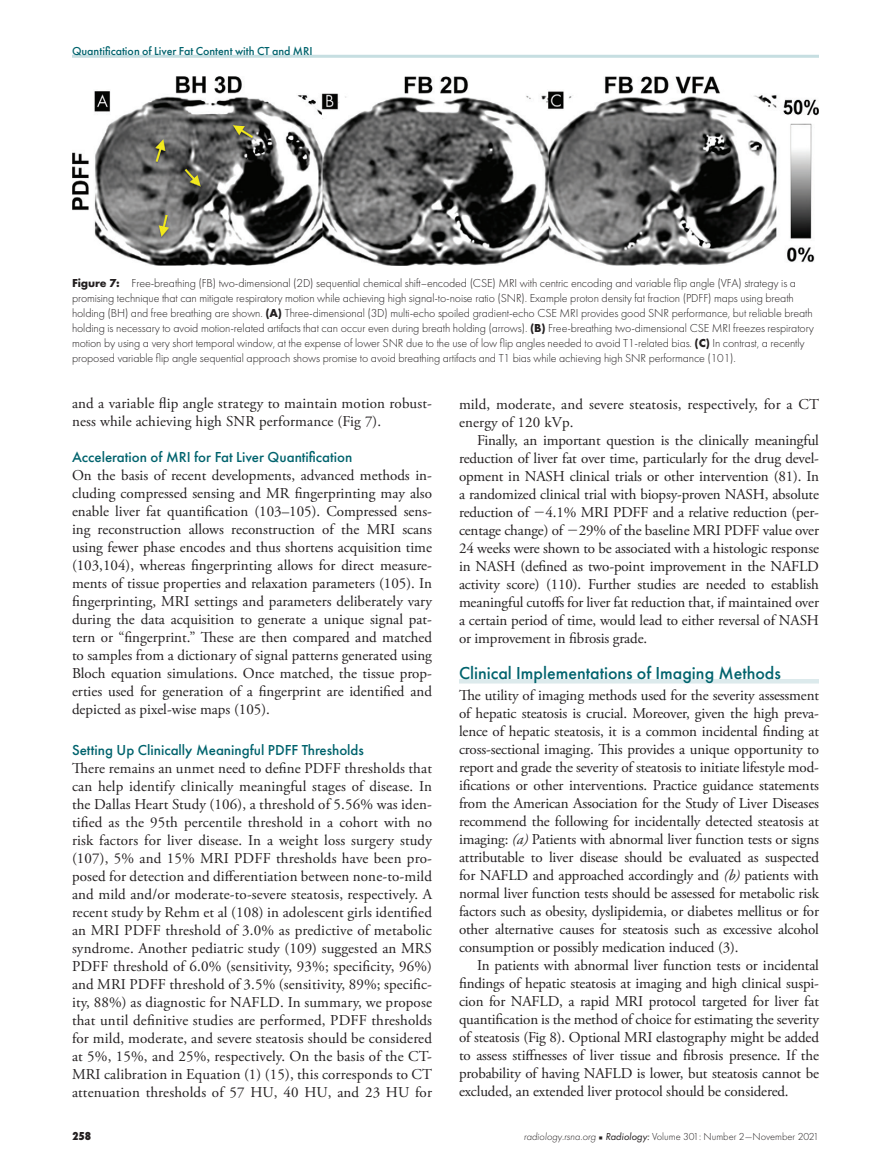
<style>
.page{position:relative;width:891px;height:1175px;background:#fff}
.page>*{position:absolute;margin:0;border:0;box-sizing:border-box;transform-origin:0 0}
.t1{font:500 18px "Futura PT";color:#00636d}
.t2{font:15px/18px "Adobe Garamond Pro";color:#231f20;text-align:justify}
.t3{font:500 15px "Futura PT";color:#00636d}
.t4{font:300 12px/15px "Futura PT";letter-spacing:-.01em;color:#231f20}
.t5{font:500 12px "Futura PT";color:#00636d}
.t6{font:800 12px "Futura PT Cond";color:#231f20}
.t7{font:300 10.5px "Futura PT";color:#231f20}
.s1{font-weight:700}
.s2{font-family:"Universal Greekwith Math Pi"}
.s3{font-style:italic}
.s4{font-family:"Universal Newswith Comm Pi";font-weight:400;font-size:6px}
.s5{font-weight:400;font-style:italic}
</style>
<div class="page">
<hr style="left:72px;top:55px;width:747px;height:3px;background:#c6dee1">
<hr style="left:459px;top:679px;width:360px;height:4px;background:#dceaec">
<img style="left:72px;top:76px;width:747px;height:190px">
<p class="t5" style="left:72px;top:44px;width:242px">Quantification of Liver Fat Content with CT and MRI</p>
<p class="t4" style="left:72px;top:275px;width:743px"><span class="s1">Figure 7:</span> Free-breathing (FB) two-dimensional (2D) sequential chemical shift–encoded (CSE) MRI with centric encoding and variable flip angle (VFA) strategy is a promising technique that can mitigate respiratory motion while achieving high signal-to-noise ratio (SNR). Example proton density fat fraction (PDFF) maps using breath holding (BH) and free breathing are shown. <span class="s1">(A)</span> Three-dimensional (3D) multi-echo spoiled gradient-echo CSE MRI provides good SNR performance, but reliable breath holding is necessary to avoid motion-related artifacts that can occur even during breath holding (arrows). <span class="s1">(B)</span> Free-breathing two-dimensional CSE MRI freezes respiratory motion by using a very short temporal window, at the expense of lower SNR due to the use of low flip angles needed to avoid T1-related bias. <span class="s1">(C)</span> In contrast, a recently proposed variable flip angle sequential approach shows promise to avoid breathing artifacts and T1 bias while achieving high SNR performance (101).</p>
<p class="t2" style="left:72px;top:395px;width:362px">and a variable flip angle strategy to maintain motion robust&shy;ness while achieving high SNR performance (Fig 7).</p>
<p class="t3" style="left:72px;top:448px;width:282px">Acceleration of MRI for Fat Liver Quantification</p>
<p class="t2" style="left:72px;top:467px;width:362px">On the basis of recent developments, advanced methods in&shy;cluding compressed sensing and MR fingerprinting may also enable liver fat quantification (103–105). Compressed sens&shy;ing reconstruction allows reconstruction of the MRI scans using fewer phase encodes and thus shortens acquisition time (103,104), whereas fingerprinting allows for direct measure&shy;ments of tissue properties and relaxation parameters (105). In fingerprinting, MRI settings and parameters deliberately vary during the data acquisition to generate a unique signal pat&shy;tern or “fingerprint.” These are then compared and matched to samples from a dictionary of signal patterns generated using Bloch equation simulations. Once matched, the tissue prop&shy;erties used for generation of a fingerprint are identified and depicted as pixel-wise maps (105).</p>
<p class="t3" style="left:72px;top:741px;width:293px">Setting Up Clinically Meaningful PDFF Thresholds</p>
<p class="t2" style="left:72px;top:759px;width:362px">There remains an unmet need to define PDFF thresholds that can help identify clinically meaningful stages of disease. In the Dallas Heart Study (106), a threshold of 5.56% was iden&shy;tified as the 95th percentile threshold in a cohort with no risk factors for liver disease. In a weight loss surgery study (107), 5% and 15% MRI PDFF thresholds have been pro&shy;posed for detection and differentiation between none-to-mild and mild and/or moderate-to-severe steatosis, respectively. A recent study by Rehm et al (108) in adolescent girls identified an MRI PDFF threshold of 3.0% as predictive of metabolic syndrome. Another pediatric study (109) suggested an MRS PDFF threshold of 6.0% (sensitivity, 93%; specificity, 96%) and MRI PDFF threshold of 3.5% (sensitivity, 89%; specific&shy;ity, 88%) as diagnostic for NAFLD. In summary, we propose that until definitive studies are performed, PDFF thresholds for mild, moderate, and severe steatosis should be considered at 5%, 15%, and 25%, respectively. On the basis of the CT-MRI calibration in Equation (1) (15), this corresponds to CT attenuation thresholds of 57 HU, 40 HU, and 23 HU for</p>
<p class="t2" style="left:459px;top:396px;width:362px">mild, moderate, and severe steatosis, respectively, for a CT energy of 120 kVp.</p>
<p class="t2" style="left:459px;top:432px;width:362px;text-indent:18px">Finally, an important question is the clinically meaningful reduction of liver fat over time, particularly for the drug devel&shy;opment in NASH clinical trials or other intervention (81). In a randomized clinical trial with biopsy-proven NASH, absolute reduction of <span class="s2">2</span>4.1% MRI PDFF and a relative reduction (per&shy;centage change) of <span class="s2">2</span>29% of the baseline MRI PDFF value over 24 weeks were shown to be associated with a histologic response in NASH (defined as two-point improvement in the NAFLD activity score) (110). Further studies are needed to establish meaningful cutoffs for liver fat reduction that, if maintained over a certain period of time, would lead to either reversal of NASH or improvement in fibrosis grade.</p>
<p class="t1" style="left:459px;top:662px;width:323px">Clinical Implementations of Imaging Methods</p>
<p class="t2" style="left:459px;top:687px;width:362px">The utility of imaging methods used for the severity assessment of hepatic steatosis is crucial. Moreover, given the high preva&shy;lence of hepatic steatosis, it is a common incidental finding at cross-sectional imaging. This provides a unique opportunity to report and grade the severity of steatosis to initiate lifestyle mod&shy;ifications or other interventions. Practice guidance statements from the American Association for the Study of Liver Diseases recommend the following for incidentally detected steatosis at imaging: <span class="s3">(a)</span> Patients with abnormal liver function tests or signs attributable to liver disease should be evaluated as suspected for NAFLD and approached accordingly and <span class="s3">(b)</span> patients with normal liver function tests should be assessed for metabolic risk factors such as obesity, dyslipidemia, or diabetes mellitus or for other alternative causes for steatosis such as excessive alcohol consumption or possibly medication induced (3).</p>
<p class="t2" style="left:459px;top:957px;width:362px;text-indent:18px">In patients with abnormal liver function tests or incidental findings of hepatic steatosis at imaging and high clinical suspi&shy;cion for NAFLD, a rapid MRI protocol targeted for liver fat quantification is the method of choice for estimating the severity of steatosis (Fig 8). Optional MRI elastography might be added to assess stiffnesses of liver tissue and fibrosis presence. If the probability of having NAFLD is lower, but steatosis cannot be excluded, an extended liver protocol should be considered.</p>
<p class="t6" style="left:72px;top:1129px;width:21px">258</p>
<p class="t7" style="left:524px;top:1131px;width:297px"><span class="s3">radiology.rsna.org</span> <span class="s4">n</span> <span class="s5">Radiology:</span> Volume 301: Number 2—November 2021</p>
</div>
